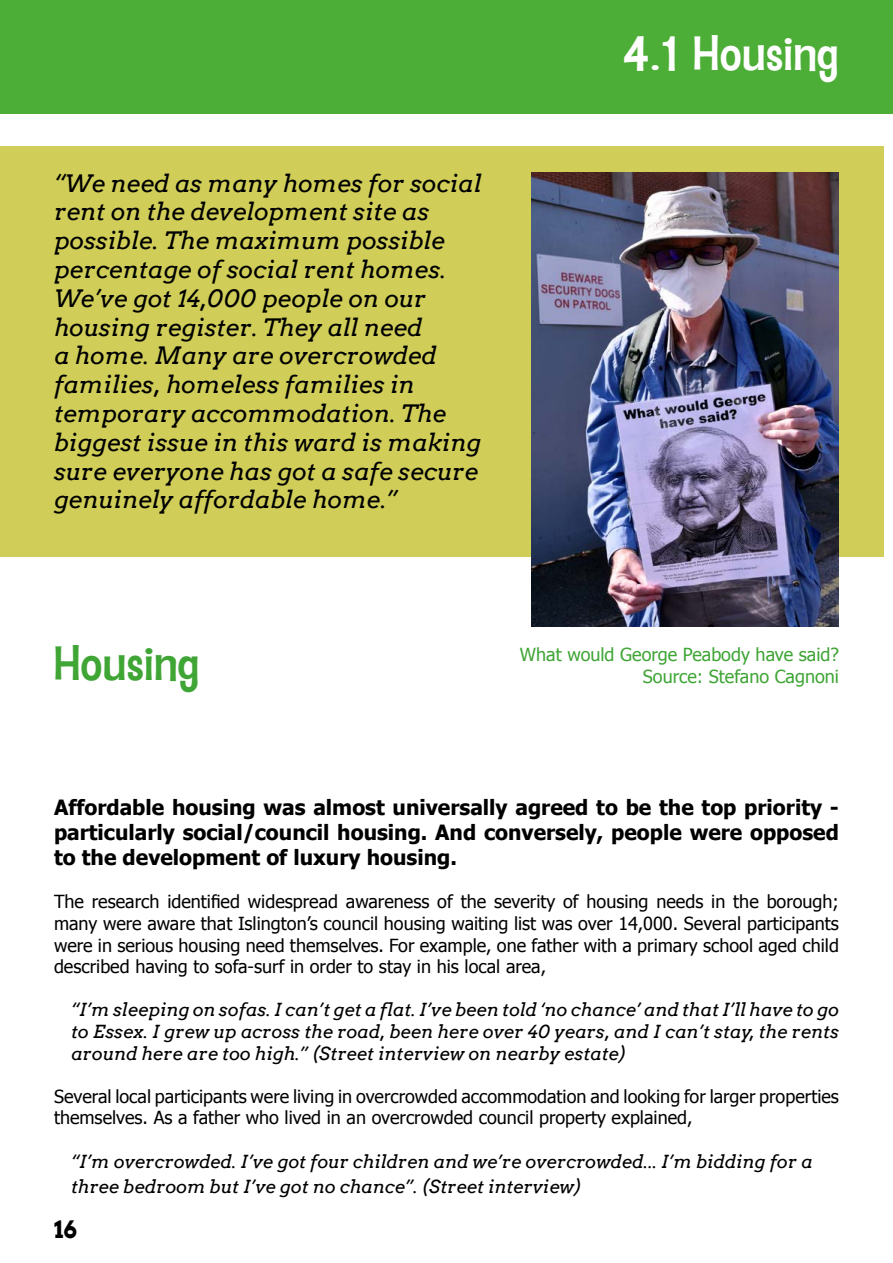
<style>
.page{position:relative;width:893px;height:1263px;background:#fff}
.page>*{position:absolute;margin:0;border:0;box-sizing:border-box;transform-origin:0 0}
.t1{font:42px "Baileywick JF Gothic";color:#fff}
.t2{font:42px "Baileywick JF Gothic";color:#3fa535}
.t3{font:italic 24px/28.8px "Arvo";color:#000}
.t4{font:700 24px "Arvo";color:#000}
.t5{font:700 21px/25.2px "Tahoma";color:#000;text-align:justify}
.t6{font:18px/21.6px "Tahoma";color:#000;text-align:justify}
.t7{font:italic 18px/21.6px "Arvo";color:#000;text-align:justify}
.t8{font:18px/21.6px "Tahoma";color:#3fa535;text-align:right}
</style>
<div class="page">
<div style="left:0;top:147px;width:884px;height:410px;background:#d0ce58"></div>
<div style="left:0;top:0;width:893px;height:113px;background:#4dae37"></div>
<img style="left:531px;top:172px;width:308px;height:455px">
<p class="t3" style="left:54px;top:168px;width:429px">“We need as many homes for social rent on the development site as possible. The maximum possible percentage of social rent homes.<br>We’ve got 14,000 people on our housing register. They all need<br>a home. Many are overcrowded families, homeless families in temporary accommodation. The biggest issue in this ward is making sure everyone has got a safe secure genuinely affordable home.”</p>
<h1 class="t1" style="left:623px;top:26px;width:218px">4.1 Housing</h1>
<h1 class="t2" style="left:54px;top:636px;width:147px">Housing</h1>
<p class="t8" style="left:520px;top:643px;width:321px">What would George Peabody have said?<br>Source: Stefano Cagnoni</p>
<p class="t5" style="left:54px;top:793px;width:786px">Affordable housing was almost universally agreed to be the top priority - particularly social/council housing. And conversely, people were opposed to the development of luxury housing.</p>
<p class="t6" style="left:54px;top:890px;width:786px">The research identified widespread awareness of the severity of housing needs in the borough; many were aware that Islington’s council housing waiting list was over 14,000. Several participants were in serious housing need themselves. For example, one father with a primary school aged child described having to sofa-surf in order to stay in his local area,</p>
<p class="t7" style="left:71px;top:999px;width:769px">“I’m sleeping on sofas. I can’t get a flat. I’ve been told ‘no chance’ and that I’ll have to go to Essex. I grew up across the road, been here over 40 years, and I can’t stay, the rents around here are too high.” (Street interview on nearby estate)</p>
<p class="t6" style="left:54px;top:1084px;width:786px">Several local participants were living in overcrowded accommodation and looking for larger properties themselves. As a father who lived in an overcrowded council property explained,</p>
<p class="t7" style="left:71px;top:1148px;width:743px;line-height:25.2px">“I’m overcrowded. I’ve got four children and we’re overcrowded... I’m bidding for a three bedroom but I’ve got no chance”. (Street interview)</p>
<h2 class="t4" style="left:54px;top:1214px;width:25px">16</h2>
</div>
